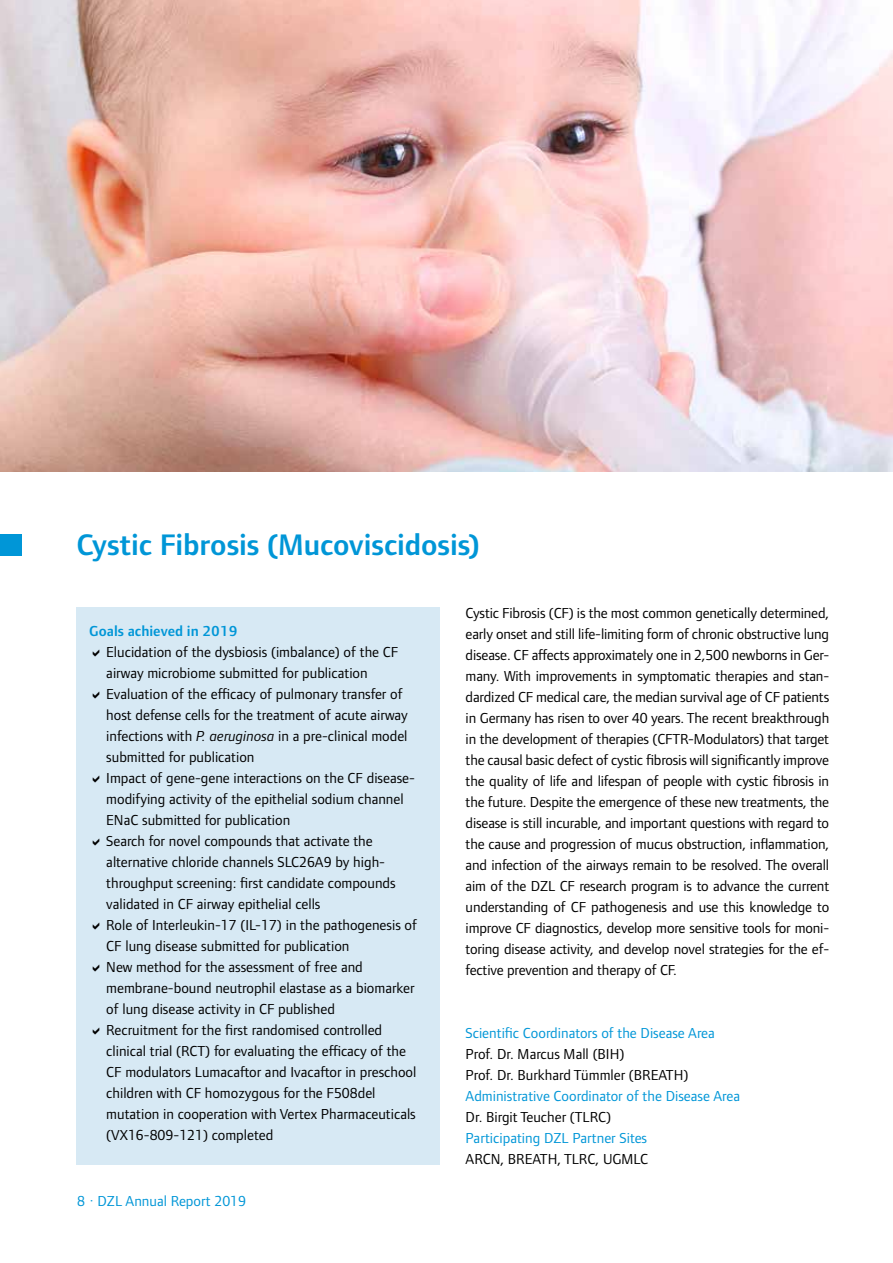
<style>
.page{position:relative;width:893px;height:1263px;background:#fff}
.page>*{position:absolute;margin:0;border:0;box-sizing:border-box;transform-origin:0 0}
.t1{font:600 30.75px "Foundry Form Sans";letter-spacing:-.005em;color:#0096d7}
.t2{font:15px/21px "Foundry Form Sans";color:#000}
.t3{font:15px "Foundry Form Sans";color:#0096d7}
.t4{font:600 15px "Foundry Form Sans";color:#0096d7}
.s1{font-style:italic}
</style>
<div class="page">
<div style="left:77px;top:608px;width:363px;height:557px;background:#d7e9f4"></div>
<img style="left:0;top:0;width:893px;height:471px">
<div style="left:0;top:534px;width:21px;height:22px;background:#0096d7"></div>
<h1 class="t1" style="left:77px;top:526px;width:405px">Cystic Fibrosis (Mucoviscidosis)</h1>
<p class="t4" style="left:89px;top:622px;width:150px">Goals achieved in 2019</p>
<p class="t2" style="left:106px;top:641px;width:312px">Elucidation of the dysbiosis (imbalance) of the CF airway microbiome submitted for publication Evaluation of the efficacy of pulmonary transfer of host defense cells for the treatment of acute airway infections with <span class="s1">P. aeruginosa</span> in a pre-clinical model submitted for publication<br>Impact of gene-gene interactions on the CF disease&shy;modifying activity of the epithelial sodium channel ENaC submitted for publication<br>Search for novel compounds that activate the alternative chloride channels SLC26A9 by high&shy;throughput screening: first candidate compounds validated in CF airway epithelial cells<br>Role of Interleukin-17 (IL-17) in the pathogenesis of CF lung disease submitted for publication<br>New method for the assessment of free and membrane-bound neutrophil elastase as a biomarker of lung disease activity in CF published<br>Recruitment for the first randomised controlled clinical trial (RCT) for evaluating the efficacy of the CF modulators Lumacaftor and Ivacaftor in preschool children with CF homozygous for the F508del mutation in cooperation with Vertex Pharmaceuticals (VX16-809-121) completed</p>
<p class="t3" style="left:77px;top:1192px;width:171px">8 · DZL Annual Report 2019</p>
<p class="t2" style="left:466px;top:603px;width:365px;text-align:justify">Cystic Fibrosis (CF) is the most common genetically determined, early onset and still life-limiting form of chronic obstructive lung disease. CF affects approximately one in 2,500 newborns in Ger&shy;many. With improvements in symptomatic therapies and stan&shy;dardized CF medical care, the median survival age of CF patients in Germany has risen to over 40 years. The recent breakthrough in the development of therapies (CFTR-Modulators) that target the causal basic defect of cystic fibrosis will significantly improve the quality of life and lifespan of people with cystic fibrosis in the future. Despite the emergence of these new treatments, the disease is still incurable, and important questions with regard to the cause and progression of mucus obstruction, inflammation, and infection of the airways remain to be resolved. The overall aim of the DZL CF research program is to advance the current understanding of CF pathogenesis and use this knowledge to improve CF diagnostics, develop more sensitive tools for moni&shy;toring disease activity, and develop novel strategies for the ef&shy;fective prevention and therapy of CF.</p>
<p class="t3" style="left:466px;top:1024px;width:251px">Scientific Coordinators of the Disease Area</p>
<p class="t2" style="left:466px;top:1044px;width:224px">Prof. Dr. Marcus Mall (BIH)<br>Prof. Dr. Burkhard Tümmler (BREATH)</p>
<p class="t3" style="left:466px;top:1087px;width:276px">Administrative Coordinator of the Disease Area</p>
<p class="t2" style="left:466px;top:1107px;width:147px">Dr. Birgit Teucher (TLRC)</p>
<p class="t3" style="left:466px;top:1129px;width:183px">Participating DZL Partner Sites</p>
<p class="t2" style="left:466px;top:1149px;width:184px">ARCN, BREATH, TLRC, UGMLC</p>
</div>
